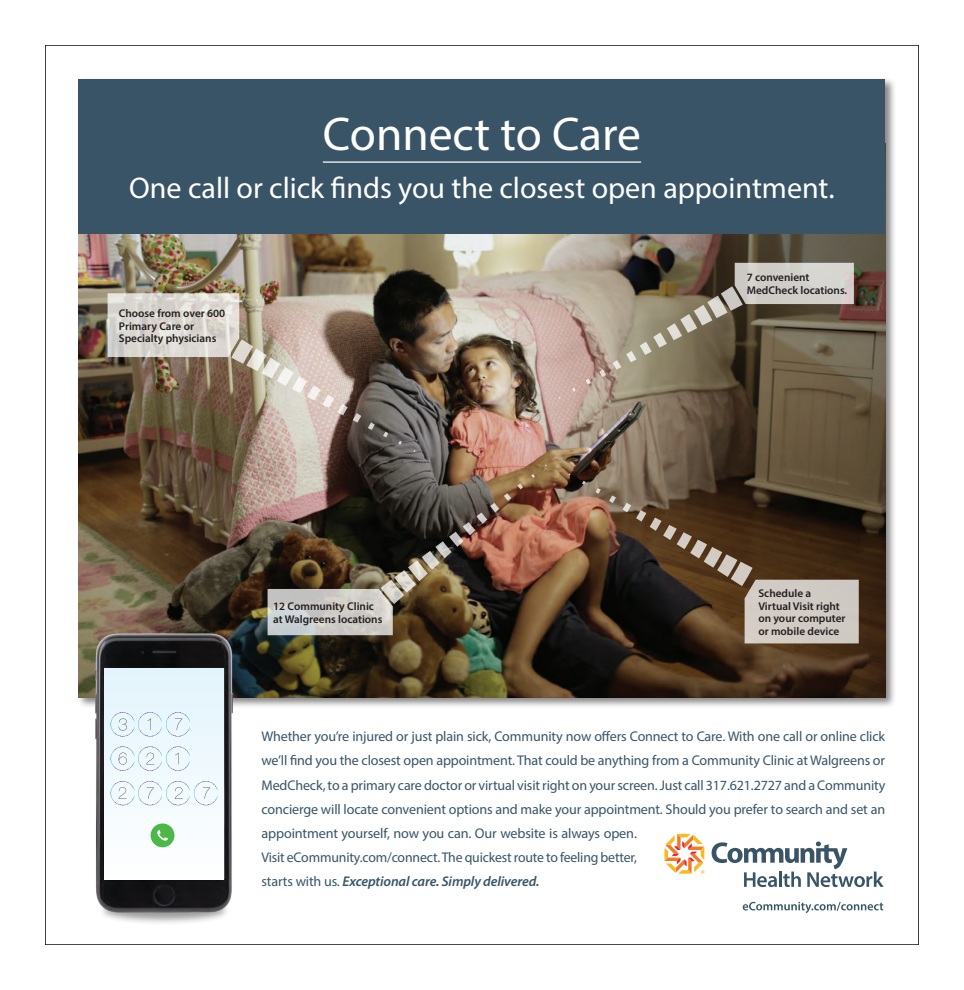
<style>
.page{position:relative;width:964px;height:990px;background:#fff}
.page>*{position:absolute;margin:0;border:0;box-sizing:border-box;transform-origin:0 0}
.t1{font:47.5px "Myriad Pro";color:#fff}
.t2{font:30px "Myriad Pro";color:#fff}
.t3{font:14px/24.1px "Myriad Pro";letter-spacing:-.01em;color:#385466}
.t4{font:600 11.25px/12.5px "Myriad Pro";color:#231f20}
.s1{font-weight:600;font-style:italic}
</style>
<div class="page">
<div style="left:76px;top:76px;width:820px;height:633px;background:#231f20;opacity:.55"></div>
<img style="left:79px;top:234px;width:805px;height:464px">
<div style="left:79px;top:79px;width:805px;height:155px;background:#385466"></div>
<hr style="left:323px;top:161px;width:317px;height:2px;background:#fff">
<svg style="left:742px;top:902px;width:140px;height:11px"></svg>
<svg style="left:664px;top:834px;width:40px;height:40px"></svg>
<svg style="left:711px;top:842px;width:172px;height:45px"></svg>
<svg style="left:517px;top:484px;width:6px;height:5px"></svg>
<svg style="left:531px;top:474px;width:3px;height:4px"></svg>
<img style="left:267px;top:493px;width:244px;height:142px">
<svg style="left:595px;top:488px;width:5px;height:6px"></svg>
<svg style="left:608px;top:495px;width:7px;height:8px"></svg>
<svg style="left:581px;top:481px;width:4px;height:4px"></svg>
<svg style="left:622px;top:503px;width:236px;height:140px;background:#605142"></svg>
<svg style="left:383px;top:432px;width:5px;height:5px"></svg>
<svg style="left:368px;top:422px;width:6px;height:8px"></svg>
<svg style="left:398px;top:441px;width:3px;height:4px"></svg>
<svg style="left:107px;top:293px;width:254px;height:130px;background:#aa9d8f"></svg>
<svg style="left:585px;top:379px;width:5px;height:5px"></svg>
<svg style="left:599px;top:369px;width:6px;height:8px"></svg>
<svg style="left:572px;top:388px;width:3px;height:4px"></svg>
<svg style="left:612px;top:263px;width:241px;height:107px;background:#857c6b"></svg>
<img style="left:85px;top:609px;width:151px;height:314px">
<div style="left:104px;top:668px;width:119px;height:211px;background:linear-gradient(to bottom,#e1f4fc,#fefefe)"></div>
<div style="left:150px;top:823px;width:24px;height:24px;background:#4cb848;border-radius:50%"></div>
<svg style="left:157px;top:830px;width:11px;height:11px"></svg>
<hr style="left:111px;top:712px;width:2px;height:24px;background:#24aae1">
<hr style="left:113px;top:712px;width:2px;height:24px;background:#5869b1">
<hr style="left:115px;top:712px;width:3px;height:24px;background:#63439a">
<hr style="left:118px;top:712px;width:2px;height:24px;background:#643192">
<hr style="left:120px;top:712px;width:3px;height:24px;background:#652d91">
<hr style="left:123px;top:712px;width:2px;height:24px;background:#652d91">
<hr style="left:125px;top:712px;width:2px;height:24px;background:#633796">
<hr style="left:127px;top:712px;width:3px;height:24px;background:#5d54a3">
<hr style="left:130px;top:712px;width:2px;height:24px;background:#5278bc">
<hr style="left:132px;top:712px;width:2px;height:24px;background:#24aae1">
<hr style="left:138px;top:712px;width:2px;height:24px;background:#24aae1">
<hr style="left:140px;top:712px;width:3px;height:24px;background:#5869b1">
<hr style="left:143px;top:712px;width:2px;height:24px;background:#63439a">
<hr style="left:145px;top:712px;width:3px;height:24px;background:#643192">
<hr style="left:148px;top:712px;width:2px;height:24px;background:#652d91">
<hr style="left:150px;top:712px;width:2px;height:24px;background:#652d91">
<hr style="left:152px;top:712px;width:3px;height:24px;background:#633796">
<hr style="left:155px;top:712px;width:2px;height:24px;background:#5d54a3">
<hr style="left:157px;top:712px;width:3px;height:24px;background:#5278bc">
<hr style="left:160px;top:712px;width:2px;height:24px;background:#24aae1">
<hr style="left:166px;top:712px;width:2px;height:24px;background:#24aae1">
<hr style="left:168px;top:712px;width:3px;height:24px;background:#5869b1">
<hr style="left:171px;top:712px;width:2px;height:24px;background:#63439a">
<hr style="left:173px;top:712px;width:2px;height:24px;background:#643192">
<hr style="left:175px;top:712px;width:3px;height:24px;background:#652d91">
<hr style="left:178px;top:712px;width:2px;height:24px;background:#652d91">
<hr style="left:180px;top:712px;width:3px;height:24px;background:#633796">
<hr style="left:183px;top:712px;width:2px;height:24px;background:#5d54a3">
<hr style="left:185px;top:712px;width:3px;height:24px;background:#5278bc">
<svg style="left:188px;top:712px;width:1px;height:24px"></svg>
<hr style="left:111px;top:747px;width:2px;height:24px;background:#24aae1">
<hr style="left:113px;top:747px;width:2px;height:24px;background:#5869b1">
<hr style="left:115px;top:747px;width:3px;height:24px;background:#63439a">
<hr style="left:118px;top:747px;width:2px;height:24px;background:#643192">
<hr style="left:120px;top:747px;width:3px;height:24px;background:#652d91">
<hr style="left:123px;top:747px;width:2px;height:24px;background:#652d91">
<hr style="left:125px;top:747px;width:2px;height:24px;background:#633796">
<hr style="left:127px;top:747px;width:3px;height:24px;background:#5d54a3">
<hr style="left:130px;top:747px;width:2px;height:24px;background:#5278bc">
<hr style="left:132px;top:747px;width:2px;height:24px;background:#24aae1">
<hr style="left:138px;top:747px;width:2px;height:24px;background:#24aae1">
<hr style="left:140px;top:747px;width:3px;height:24px;background:#5869b1">
<hr style="left:143px;top:747px;width:2px;height:24px;background:#63439a">
<hr style="left:145px;top:747px;width:3px;height:24px;background:#643192">
<hr style="left:148px;top:747px;width:2px;height:24px;background:#652d91">
<hr style="left:150px;top:747px;width:2px;height:24px;background:#652d91">
<hr style="left:152px;top:747px;width:3px;height:24px;background:#633796">
<hr style="left:155px;top:747px;width:2px;height:24px;background:#5d54a3">
<hr style="left:157px;top:747px;width:3px;height:24px;background:#5278bc">
<hr style="left:160px;top:747px;width:2px;height:24px;background:#24aae1">
<hr style="left:166px;top:747px;width:2px;height:24px;background:#24aae1">
<hr style="left:168px;top:747px;width:3px;height:24px;background:#5869b1">
<hr style="left:171px;top:747px;width:2px;height:24px;background:#63439a">
<hr style="left:173px;top:747px;width:2px;height:24px;background:#643192">
<hr style="left:175px;top:747px;width:3px;height:24px;background:#652d91">
<hr style="left:178px;top:747px;width:2px;height:24px;background:#652d91">
<hr style="left:180px;top:747px;width:3px;height:24px;background:#633796">
<hr style="left:183px;top:747px;width:2px;height:24px;background:#5d54a3">
<hr style="left:185px;top:747px;width:3px;height:24px;background:#5278bc">
<svg style="left:188px;top:747px;width:1px;height:24px"></svg>
<hr style="left:111px;top:781px;width:2px;height:24px;background:#24aae1">
<hr style="left:113px;top:781px;width:2px;height:24px;background:#5869b1">
<hr style="left:115px;top:781px;width:3px;height:24px;background:#63439a">
<hr style="left:118px;top:781px;width:2px;height:24px;background:#643192">
<hr style="left:120px;top:781px;width:3px;height:24px;background:#652d91">
<hr style="left:123px;top:781px;width:2px;height:24px;background:#652d91">
<hr style="left:125px;top:781px;width:2px;height:24px;background:#633796">
<hr style="left:127px;top:781px;width:3px;height:24px;background:#5d54a3">
<hr style="left:130px;top:781px;width:2px;height:24px;background:#5278bc">
<hr style="left:132px;top:781px;width:2px;height:24px;background:#24aae1">
<hr style="left:138px;top:781px;width:2px;height:24px;background:#24aae1">
<hr style="left:140px;top:781px;width:3px;height:24px;background:#5869b1">
<hr style="left:143px;top:781px;width:2px;height:24px;background:#63439a">
<hr style="left:145px;top:781px;width:3px;height:24px;background:#643192">
<hr style="left:148px;top:781px;width:2px;height:24px;background:#652d91">
<hr style="left:150px;top:781px;width:2px;height:24px;background:#652d91">
<hr style="left:152px;top:781px;width:3px;height:24px;background:#633796">
<hr style="left:155px;top:781px;width:2px;height:24px;background:#5d54a3">
<hr style="left:157px;top:781px;width:3px;height:24px;background:#5278bc">
<hr style="left:160px;top:781px;width:2px;height:24px;background:#24aae1">
<hr style="left:166px;top:781px;width:2px;height:24px;background:#24aae1">
<hr style="left:168px;top:781px;width:3px;height:24px;background:#5869b1">
<hr style="left:171px;top:781px;width:2px;height:24px;background:#63439a">
<hr style="left:173px;top:781px;width:2px;height:24px;background:#643192">
<svg style="left:175px;top:781px;width:14px;height:24px"></svg>
<hr style="left:194px;top:781px;width:2px;height:24px;background:#24aae1">
<hr style="left:196px;top:781px;width:3px;height:24px;background:#5869b1">
<hr style="left:199px;top:781px;width:2px;height:24px;background:#63439a">
<hr style="left:201px;top:781px;width:2px;height:24px;background:#643192">
<hr style="left:203px;top:781px;width:3px;height:24px;background:#652d91">
<hr style="left:206px;top:781px;width:2px;height:24px;background:#652d91">
<hr style="left:208px;top:781px;width:3px;height:24px;background:#633796">
<hr style="left:211px;top:781px;width:2px;height:24px;background:#5d54a3">
<hr style="left:213px;top:781px;width:2px;height:24px;background:#5278bc">
<hr style="left:215px;top:781px;width:2px;height:24px;background:#24aae1">
<p class="t1" style="left:323px;top:105px;width:319px">Connect to Care</p>
<p class="t2" style="left:129px;top:169px;width:706px">One call or click finds you the closest open appointment.</p>
<p class="t4" style="left:119px;top:307px;width:108px">Choose from over 600<br>Primary Care or<br>Specialty physicians</p>
<p class="t4" style="left:746px;top:271px;width:102px">7 convenient<br>MedCheck locations.</p>
<p class="t4" style="left:273px;top:600px;width:111px">12 Community Clinic at Walgreens locations</p>
<p class="t4" style="left:758px;top:587px;width:89px">Schedule a<br>Virtual Visit right on your computer or mobile device</p>
<p class="t3" style="left:261px;top:724px;width:625px">Whether you’re injured or just plain sick, Community now offers Connect to Care. With one call or online click we’ll find you the closest open appointment. That could be anything from a Community Clinic at Walgreens or MedCheck, to a primary care doctor or virtual visit right on your screen. Just call 317.621.2727 and a Community concierge will locate convenient options and make your appointment. Should you prefer to search and set an appointment yourself, now you can. Our website is always open.<br>Visit eCommunity.com/connect. The quickest route to feeling better,<br>starts with us. <span class="s1">Exceptional care. Simply delivered.</span></p>
</div>
